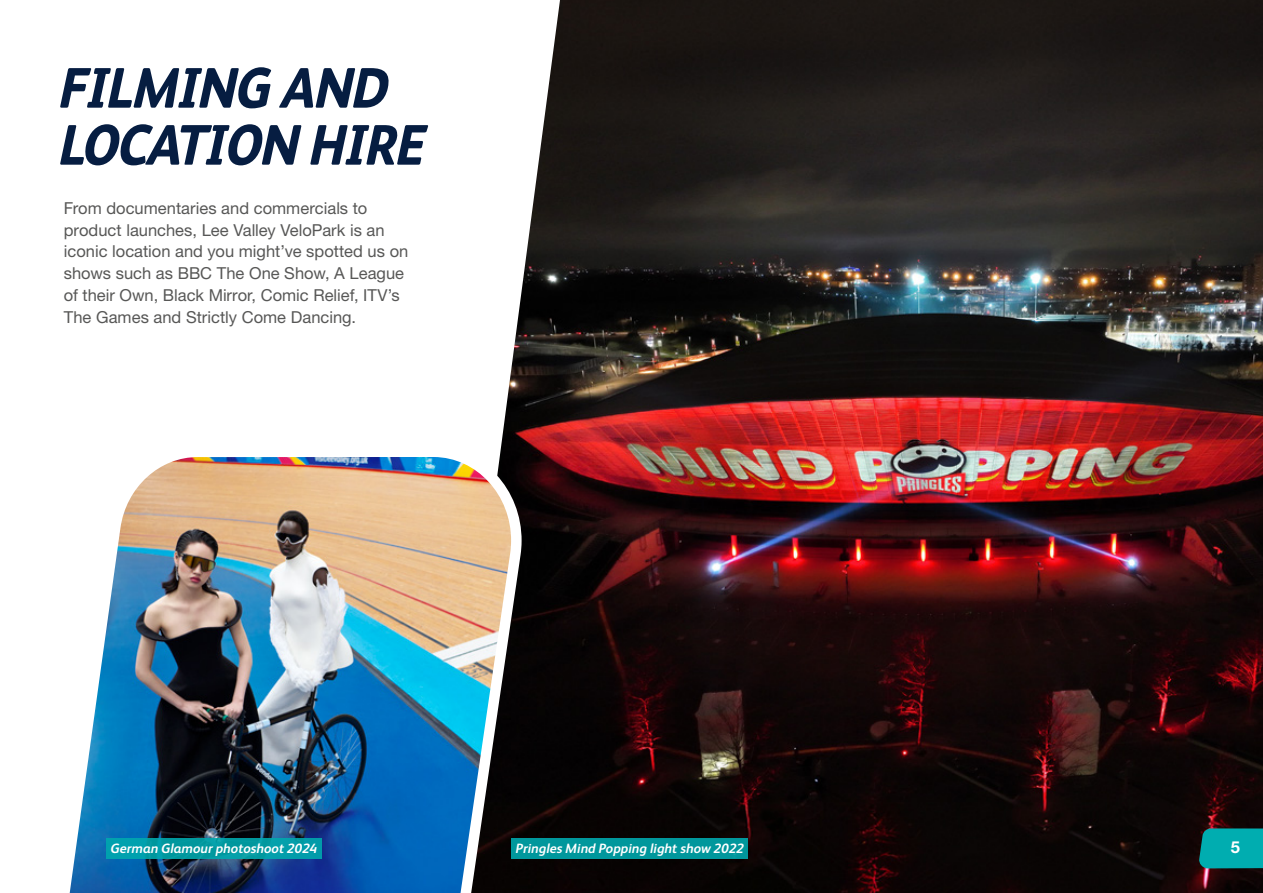
<style>
.page{position:relative;width:1263px;height:893px;background:#fff}
.page>*{position:absolute;margin:0;border:0;box-sizing:border-box;transform-origin:0 0}
.t1{font:italic 800 57px/57px "FS Albert";color:#061d41;scale:.9 1}
.t2{font:16.5px/21.8px "Helvetica Neue LT Std";color:#575756}
.t3{font:700 16.5px "Helvetica Neue LT Pro";color:#fff}
.t4{font:italic 700 13.5px "FS Albert";color:#fff}
</style>
<div class="page">
<img style="left:560px;top:0;width:703px;height:893px">
<svg style="left:528px;top:0;width:32px;height:893px"></svg>
<img style="left:69px;top:243px;width:459px;height:650px">
<div style="left:1199px;top:828px;width:64px;height:40px;background:#00adb0"></div>
<div style="left:107px;top:838px;width:215px;height:21px;background:#019ca7"></div>
<div style="left:512px;top:838px;width:236px;height:21px;background:#00979c"></div>
<h1 class="t1" style="left:56px;top:57px;width:426px">FILMING AND<br>LOCATION HIRE</h1>
<p class="t2" style="left:64px;top:197px;width:346px">From documentaries and commercials to product launches, Lee Valley VeloPark is an iconic location and you might’ve spotted us on shows such as BBC The One Show, A League of their Own, Black Mirror, Comic Relief, ITV’s The Games and Strictly Come Dancing.</p>
<p class="t4" style="left:111px;top:839px;width:208px">German Glamour photoshoot 2024</p>
<p class="t4" style="left:516px;top:839px;width:230px">Pringles Mind Popping light show 2022</p>
<p class="t3" style="left:1231px;top:837px;width:11px">5</p>
</div>
